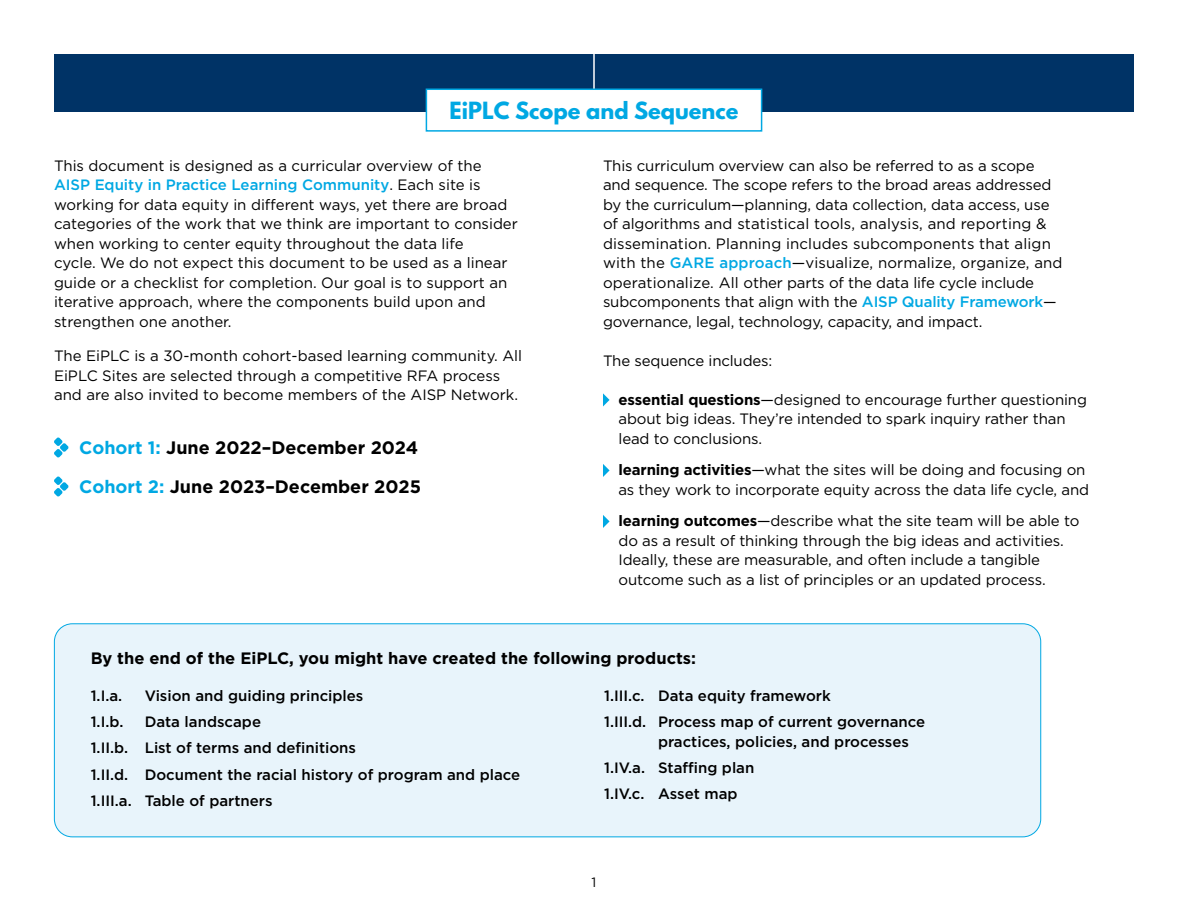
<style>
.page{position:relative;width:1188px;height:918px;background:#fff}
.page>*{position:absolute;margin:0;border:0;box-sizing:border-box;transform-origin:0 0}
.t1{font:700 21px "League Spartan";color:#00a8e3}
.t2{font:700 18px "Gotham";color:#000}
.t3{font:700 16.5px "Gotham";color:#000}
.List_Paragraph{font:15px/19.5px "Gotham";letter-spacing:-.01em;color:#000}
.t4{font:500 15px/19.5px "Gotham";color:#000}
.t5{font:13.5px "Gotham";color:#000}
.s1{font-weight:500;color:#00a8e3}
.s2{color:#00a8e3}
.s3{font-weight:700}
</style>
<div class="page">
<svg style="left:54px;top:437px;width:15px;height:21px"></svg>
<svg style="left:54px;top:476px;width:15px;height:21px"></svg>
<svg style="left:603px;top:393px;width:7px;height:13px"></svg>
<svg style="left:603px;top:464px;width:7px;height:13px"></svg>
<svg style="left:603px;top:515px;width:7px;height:13px"></svg>
<div style="left:54px;top:624px;width:987px;height:213px;background:#e8f4fb;border-radius:18px"></div>
<div style="left:54px;top:623px;width:987px;height:214px;border:1px solid #00a8e3;border-radius:18px"></div>
<div style="left:54px;top:54px;width:1080px;height:58px;background:#036"></div>
<hr style="left:593px;top:54px;width:2px;height:56px;background:#fff">
<div style="left:426px;top:89px;width:336px;height:43px;background:#fff;border:2px solid #00a8e3"></div>
<p class="t1" style="left:450px;top:94px;width:290px">EiPLC Scope and Sequence</p>
<p class="List_Paragraph" style="left:54px;top:156px;width:465px">This document is designed as a curricular overview of the <span class="s1">AISP Equity in Practice Learning Community</span>. Each site is working for data equity in different ways, yet there are broad categories of the work that we think are important to consider when working to center equity throughout the data life<br>cycle. We do not expect this document to be used as a linear guide or a checklist for completion. Our goal is to support an iterative approach, where the components build upon and strengthen one another.</p>
<p class="List_Paragraph" style="left:54px;top:346px;width:470px">The EiPLC is a 30-month cohort-based learning community. All<br>EiPLC Sites are selected through a competitive RFA process and are also invited to become members of the AISP Network.</p>
<p class="t2" style="left:79px;top:436px;width:340px"><span class="s2">Cohort 1:</span> June 2022–December 2024</p>
<p class="t2" style="left:79px;top:475px;width:343px"><span class="s2">Cohort 2:</span> June 2023–December 2025</p>
<p class="List_Paragraph" style="left:603px;top:156px;width:461px">This curriculum overview can also be referred to as a scope and sequence. The scope refers to the broad areas addressed by the curriculum—planning, data collection, data access, use of algorithms and statistical tools, analysis, and reporting &amp; dissemination. Planning includes subcomponents that align with the <span class="s1">GARE approach</span>—visualize, normalize, organize, and operationalize. All other parts of the data life cycle include subcomponents that align with the <span class="s1">AISP Quality Framework</span>— governance, legal, technology, capacity, and impact.</p>
<p class="List_Paragraph" style="left:603px;top:351px;width:171px">The sequence includes:</p>
<p class="List_Paragraph" style="left:619px;top:390px;width:470px"><span class="s3">essential questions</span>—designed to encourage further questioning about big ideas. They’re intended to spark inquiry rather than lead to conclusions.</p>
<p class="List_Paragraph" style="left:618px;top:460px;width:472px"><span class="s3">learning activities</span>—what the sites will be doing and focusing on as they work to incorporate equity across the data life cycle, and</p>
<p class="List_Paragraph" style="left:619px;top:511px;width:462px"><span class="s3">learning outcomes</span>—describe what the site team will be able to do as a result of thinking through the big ideas and activities.<br>Ideally, these are measurable, and often include a tangible outcome such as a list of principles or an updated process.</p>
<p class="t3" style="left:91px;top:647px;width:607px">By the end of the EiPLC, you might have created the following products:</p>
<p class="t4" style="left:91px;top:686px;width:33px">1.I.a.</p>
<p class="t4" style="left:145px;top:686px;width:220px">Vision and guiding principles</p>
<p class="t4" style="left:91px;top:712px;width:34px">1.I.b.</p>
<p class="t4" style="left:145px;top:712px;width:118px">Data landscape</p>
<p class="t4" style="left:91px;top:738px;width:267px">1.II.b. List of terms and definitions</p>
<p class="t4" style="left:91px;top:764px;width:431px">1.II.d. Document the racial history of program and place</p>
<p class="t4" style="left:91px;top:791px;width:183px">1.III.a. Table of partners</p>
<p class="t4" style="left:604px;top:686px;width:228px">1.III.c. Data equity framework</p>
<p class="t4" style="left:658px;top:712px;width:269px;text-indent:-54px">1.III.d. Process map of current governance practices, policies, and processes</p>
<p class="t4" style="left:604px;top:758px;width:152px">1.IV.a. Staffing plan</p>
<p class="t4" style="left:604px;top:784px;width:135px">1.IV.c. Asset map</p>
<p class="t5" style="left:592px;top:874px;width:6px">1</p>
</div>
